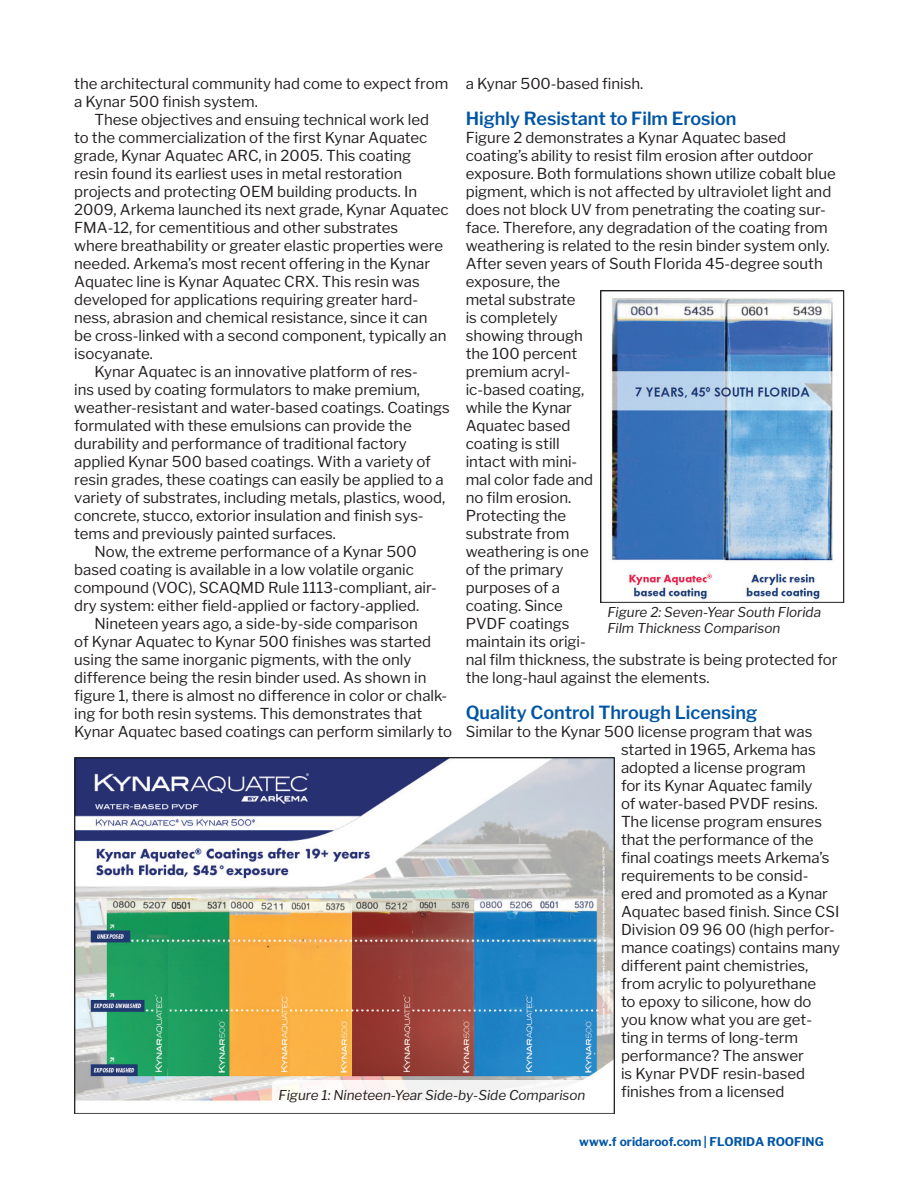
<style>
.page{position:relative;width:918px;height:1188px;background:#fff}
.page>*{position:absolute;margin:0;border:0;box-sizing:border-box;transform-origin:0 0}
.t1{font:600 18px "Libre Franklin";color:#0155a5}
.t2{font:15px/18px "Libre Franklin";color:#231f20}
.t3{font:italic 13.5px/16.2px "Libre Franklin";color:#231f20}
.t4{font:700 12px "Libre Franklin";color:#0155a5}
</style>
<div class="page">
<img style="left:74px;top:758px;width:540px;height:356px">
<div style="left:272px;top:1080px;width:320px;height:29px;background:#fff;border-radius:7px"></div>
<img style="left:611px;top:298px;width:222px;height:302px">
<div style="left:600px;top:290px;width:244px;height:313px;border:1px solid #231f20"></div>
<p class="t2" style="left:466px;top:74px;width:179px">a Kynar 500-based finish.</p>
<p class="t1" style="left:466px;top:107px;width:272px">Highly Resistant to Film Erosion</p>
<p class="t2" style="left:466px;top:128px;width:373px">Figure 2 demonstrates a Kynar Aquatec based coating’s ability to resist film erosion after outdoor exposure. Both formulations shown utilize cobalt blue pigment, which is not affected by ultraviolet light and does not block UV from penetrating the coating sur&shy;face. Therefore, any degradation of the coating from weathering is related to the resin binder system only.<br>After seven years of South Florida 45-degree south exposure, the<br>metal substrate<br>is completely<br>showing through<br>the 100 percent<br>premium acryl-<br>ic-based coating,<br>while the Kynar<br>Aquatec based<br>coating is still<br>intact with mini-<br>mal color fade and<br>no film erosion.<br>Protecting the<br>substrate from<br>weathering is one<br>of the primary<br>purposes of a<br>coating. Since<br>PVDF coatings<br>maintain its origi-<br>nal film thickness, the substrate is being protected for the long-haul against the elements.</p>
<p class="t1" style="left:466px;top:701px;width:293px">Quality Control Through Licensing</p>
<p class="t2" style="left:621px;top:722px;width:221px;text-indent:-155px">Similar to the Kynar 500 license program that was started in 1965, Arkema has adopted a license program<br>for its Kynar Aquatec family<br>of water-based PVDF resins.<br>The license program ensures that the performance of the final coatings meets Arkema’s requirements to be consid&shy;ered and promoted as a Kynar<br>Aquatec based finish. Since CSI<br>Division 09 96 00 (high perfor&shy;mance coatings) contains many different paint chemistries, from acrylic to polyurethane<br>to epoxy to silicone, how do you know what you are get&shy;ting in terms of long-term performance? The answer<br>is Kynar PVDF resin-based</p>
<p class="t3" style="left:279px;top:1087px;width:308px">Figure 1: Nineteen-Year Side-by-Side Comparison</p>
<p class="t2" style="left:621px;top:1082px;width:165px">finishes from a licensed</p>
<p class="t2" style="left:74px;top:74px;width:376px">the architectural community had come to expect from a Kynar 500 finish system.</p>
<p class="t2" style="left:94px;top:110px;width:336px">These objectives and ensuing technical work led</p>
<p class="t2" style="left:74px;top:128px;width:355px">to the commercialization of the first Kynar Aquatec</p>
<p class="t2" style="left:74px;top:146px;width:338px">grade, Kynar Aquatec ARC, in 2005. This coating</p>
<p class="t2" style="left:74px;top:164px;width:329px">resin found its earliest uses in metal restoration</p>
<p class="t2" style="left:74px;top:182px;width:345px">projects and protecting OEM building products. In</p>
<p class="t2" style="left:74px;top:200px;width:376px">2009, Arkema launched its next grade, Kynar Aquatec</p>
<p class="t2" style="left:74px;top:218px;width:325px">FMA-12, for cementitious and other substrates</p>
<p class="t2" style="left:74px;top:236px;width:370px">where breathability or greater elastic properties were</p>
<p class="t2" style="left:74px;top:254px;width:357px">needed. Arkema’s most recent offering in the Kynar</p>
<p class="t2" style="left:74px;top:272px;width:347px">Aquatec line is Kynar Aquatec CRX. This resin was</p>
<p class="t2" style="left:74px;top:290px;width:346px">developed for applications requiring greater hard-</p>
<p class="t2" style="left:74px;top:308px;width:355px">ness, abrasion and chemical resistance, since it can</p>
<p class="t2" style="left:74px;top:326px;width:374px">be cross-linked with a second component, typically an</p>
<p class="t2" style="left:74px;top:344px;width:80px">isocyanate.</p>
<p class="t2" style="left:94px;top:362px;width:325px">Kynar Aquatec is an innovative platform of res-</p>
<p class="t2" style="left:74px;top:380px;width:347px">ins used by coating formulators to make premium,</p>
<p class="t2" style="left:74px;top:398px;width:377px">weather-resistant and water-based coatings. Coatings</p>
<p class="t2" style="left:74px;top:416px;width:339px">formulated with these emulsions can provide the</p>
<p class="t2" style="left:74px;top:434px;width:334px">durability and performance of traditional factory</p>
<p class="t2" style="left:74px;top:452px;width:358px">applied Kynar 500 based coatings. With a variety of</p>
<p class="t2" style="left:74px;top:470px;width:371px">resin grades, these coatings can easily be applied to a</p>
<p class="t2" style="left:74px;top:488px;width:372px">variety of substrates, including metals, plastics, wood,</p>
<p class="t2" style="left:74px;top:506px;width:351px">concrete, stucco, extorior insulation and finish sys-</p>
<p class="t2" style="left:74px;top:524px;width:263px">tems and previously painted surfaces.</p>
<p class="t2" style="left:94px;top:542px;width:324px">Now, the extreme performance of a Kynar 500</p>
<p class="t2" style="left:74px;top:560px;width:341px">based coating is available in a low volatile organic</p>
<p class="t2" style="left:74px;top:578px;width:364px">compound (VOC), SCAQMD Rule 1113-compliant, air-</p>
<p class="t2" style="left:74px;top:596px;width:347px">dry system: either field-applied or factory-applied.</p>
<p class="t2" style="left:94px;top:614px;width:325px">Nineteen years ago, a side-by-side comparison</p>
<p class="t2" style="left:74px;top:632px;width:358px">of Kynar Aquatec to Kynar 500 finishes was started</p>
<p class="t2" style="left:74px;top:650px;width:339px">using the same inorganic pigments, with the only</p>
<p class="t2" style="left:74px;top:668px;width:354px">difference being the resin binder used. As shown in</p>
<p class="t2" style="left:74px;top:686px;width:375px">figure 1, there is almost no difference in color or chalk-</p>
<p class="t2" style="left:74px;top:704px;width:350px">ing for both resin systems. This demonstrates that</p>
<p class="t2" style="left:74px;top:722px;width:379px">Kynar Aquatec based coatings can perform similarly to</p>
<p class="t3" style="left:608px;top:604px;width:215px">Figure 2: Seven-Year South Florida<br>Film Thickness Comparison</p>
<p class="t4" style="left:579px;top:1134px;width:246px">www.f oridaroof.com | FLORIDA ROOFING</p>
</div>
